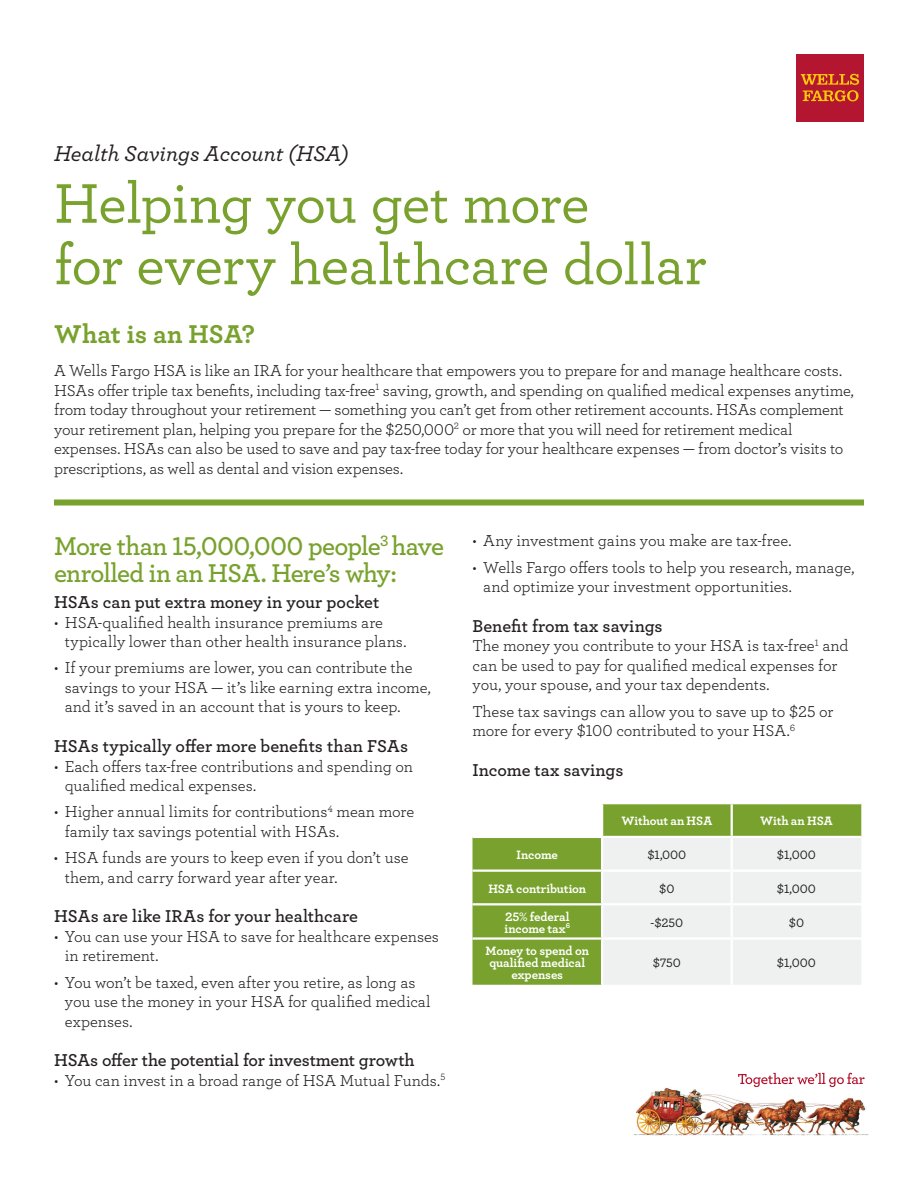
<style>
.page{position:relative;width:918px;height:1188px;background:#fff}
.page>*{position:absolute;margin:0;border:0;box-sizing:border-box;transform-origin:0 0}
.t1{font:500 58.5px/61.5px "Archer";letter-spacing:-.015em;color:#78a22d}
.t2{font:600 27px/27px "Archer";letter-spacing:-.03em;color:#78a22d}
.t3{font:700 27px "Archer";letter-spacing:.005em;color:#78a22d}
.t4{font:italic 500 22.5px "Archer";letter-spacing:-.005em;color:#231f20}
.t5{font:600 18px "Archer";color:#231f20}
.t6{font:16.5px/19.5px "Archer";letter-spacing:-.005em;color:#231f20}
.t7{font:700 12.75px/12px "Archer";letter-spacing:-.005em;color:#fff}
.t8{font:500 12.75px "Archer";letter-spacing:-.005em;color:#231f20}
</style>
<div class="page">
<div style="left:796px;top:54px;width:68px;height:68px;background:#b41530"></div>
<svg style="left:801px;top:74px;width:58px;height:27px"></svg>
<div style="left:54px;top:500px;width:810px;height:6px;background:#78a22d"></div>
<img style="left:634px;top:1087px;width:235px;height:49px">
<svg style="left:738px;top:1073px;width:127px;height:14px"></svg>
<svg style="left:472px;top:804px;width:389px;height:181px;background:#8cb04c"></svg>
<div style="left:603px;top:838px;width:258px;height:147px;background:#eef1ef"></div>
<hr style="left:601px;top:804px;width:2px;height:32px;background:#fff">
<hr style="left:731px;top:804px;width:2px;height:32px;background:#fff">
<hr style="left:472px;top:836px;width:130px;height:2px;background:#fff">
<hr style="left:602px;top:836px;width:130px;height:2px;background:#fff">
<hr style="left:601px;top:838px;width:2px;height:32px;background:#fff">
<hr style="left:732px;top:836px;width:129px;height:2px;background:#fff">
<hr style="left:731px;top:838px;width:2px;height:32px;background:#fff">
<hr style="left:472px;top:870px;width:130px;height:2px;background:#fff">
<hr style="left:602px;top:870px;width:130px;height:2px;background:#fff">
<hr style="left:601px;top:872px;width:2px;height:31px;background:#fff">
<hr style="left:732px;top:870px;width:129px;height:2px;background:#fff">
<hr style="left:731px;top:872px;width:2px;height:31px;background:#fff">
<hr style="left:472px;top:903px;width:130px;height:2px;background:#fff">
<hr style="left:602px;top:903px;width:130px;height:2px;background:#fff">
<hr style="left:601px;top:905px;width:2px;height:32px;background:#fff">
<hr style="left:732px;top:903px;width:129px;height:2px;background:#fff">
<hr style="left:731px;top:905px;width:2px;height:32px;background:#fff">
<hr style="left:472px;top:937px;width:130px;height:3px;background:#fff">
<hr style="left:602px;top:937px;width:130px;height:3px;background:#fff">
<hr style="left:601px;top:940px;width:2px;height:45px;background:#fff">
<hr style="left:732px;top:937px;width:129px;height:3px;background:#fff">
<hr style="left:731px;top:940px;width:2px;height:45px;background:#fff">
<h3 class="t4" style="left:54px;top:137px;width:296px">Health Savings Account (HSA)</h3>
<h1 class="t1" style="left:54px;top:169px;width:654px">Helping you get more<br>for every healthcare dollar</h1>
<h2 class="t3" style="left:54px;top:313px;width:203px">What is an HSA?</h2>
<p class="t6" style="left:54px;top:360px;width:801px">A Wells Fargo HSA is like an IRA for your healthcare that empowers you to prepare for and manage healthcare costs.<br>HSAs offer triple tax benefits, including tax-free<sup>1</sup> saving, growth, and spending on qualified medical expenses anytime, from today throughout your retirement — something you can’t get from other retirement accounts. HSAs complement your retirement plan, helping you prepare for the $250,000<sup>2</sup> or more that you will need for retirement medical expenses. HSAs can also be used to save and pay tax-free today for your healthcare expenses — from doctor’s visits to prescriptions, as well as dental and vision expenses.</p>
<h2 class="t2" style="left:54px;top:531px;width:392px">More than 15,000,000 people<sup>3</sup> have enrolled in an HSA. Here’s why:</h2>
<p class="t5" style="left:54px;top:589px;width:327px">HSAs can put extra money in your pocket</p>
<p class="t6" style="left:65px;top:612px;width:343px;text-indent:-11px">• HSA-qualified health insurance premiums are typically lower than other health insurance plans.</p>
<p class="t6" style="left:65px;top:657px;width:367px;text-indent:-11px">• If your premiums are lower, you can contribute the savings to your HSA — it’s like earning extra income, and it’s saved in an account that is yours to keep.</p>
<p class="t5" style="left:54px;top:733px;width:356px">HSAs typically offer more benefits than FSAs</p>
<p class="t6" style="left:65px;top:756px;width:350px;text-indent:-11px">• Each offers tax-free contributions and spending on qualified medical expenses.</p>
<p class="t6" style="left:65px;top:801px;width:351px;text-indent:-11px">• Higher annual limits for contributions<sup>4</sup> mean more family tax savings potential with HSAs.</p>
<p class="t6" style="left:65px;top:847px;width:345px;text-indent:-11px">• HSA funds are yours to keep even if you don’t use them, and carry forward year after year.</p>
<p class="t5" style="left:54px;top:903px;width:306px">HSAs are like IRAs for your healthcare</p>
<p class="t6" style="left:65px;top:926px;width:376px;text-indent:-11px">• You can use your HSA to save for healthcare expenses in retirement.</p>
<p class="t6" style="left:65px;top:972px;width:367px;text-indent:-11px">• You won’t be taxed, even after you retire, as long as you use the money in your HSA for qualified medical expenses.</p>
<p class="t5" style="left:54px;top:1047px;width:362px">HSAs offer the potential for investment growth</p>
<p class="t6" style="left:54px;top:1070px;width:393px">• You can invest in a broad range of HSA Mutual Funds.<sup>5</sup></p>
<p class="t6" style="left:472px;top:530px;width:321px">• Any investment gains you make are tax-free.</p>
<p class="t6" style="left:483px;top:557px;width:373px;text-indent:-11px">• Wells Fargo offers tools to help you research, manage, and optimize your investment opportunities.</p>
<p class="t5" style="left:472px;top:612px;width:192px">Benefit from tax savings</p>
<p class="t6" style="left:472px;top:635px;width:378px">The money you contribute to your HSA is tax-free<sup>1</sup> and can be used to pay for qualified medical expenses for you, your spouse, and your tax dependents.</p>
<p class="t6" style="left:472px;top:701px;width:363px">These tax savings can allow you to save up to $25 or more for every $100 contributed to your HSA.<sup>6</sup></p>
<p class="t5" style="left:472px;top:756px;width:153px">Income tax savings</p>
<p class="t7" style="left:622px;top:814px;width:92px">Without an HSA</p>
<p class="t7" style="left:760px;top:814px;width:74px">With an HSA</p>
<p class="t7" style="left:517px;top:848px;width:43px">Income</p>
<p class="t8" style="left:647px;top:845px;width:41px">$1,000</p>
<p class="t8" style="left:777px;top:845px;width:41px">$1,000</p>
<p class="t7" style="left:488px;top:882px;width:99px">HSA contribution</p>
<p class="t8" style="left:659px;top:879px;width:17px">$0</p>
<p class="t8" style="left:777px;top:879px;width:41px">$1,000</p>
<p class="t7" style="left:505px;top:909px;width:67px">25% federal income tax<sup>6</sup></p>
<p class="t8" style="left:651px;top:913px;width:34px">-$250</p>
<p class="t8" style="left:789px;top:913px;width:17px">$0</p>
<p class="t7" style="left:486px;top:944px;width:105px;text-align:center">Money to spend on qualified medical expenses</p>
<p class="t8" style="left:653px;top:953px;width:30px">$750</p>
<p class="t8" style="left:777px;top:953px;width:41px">$1,000</p>
</div>
